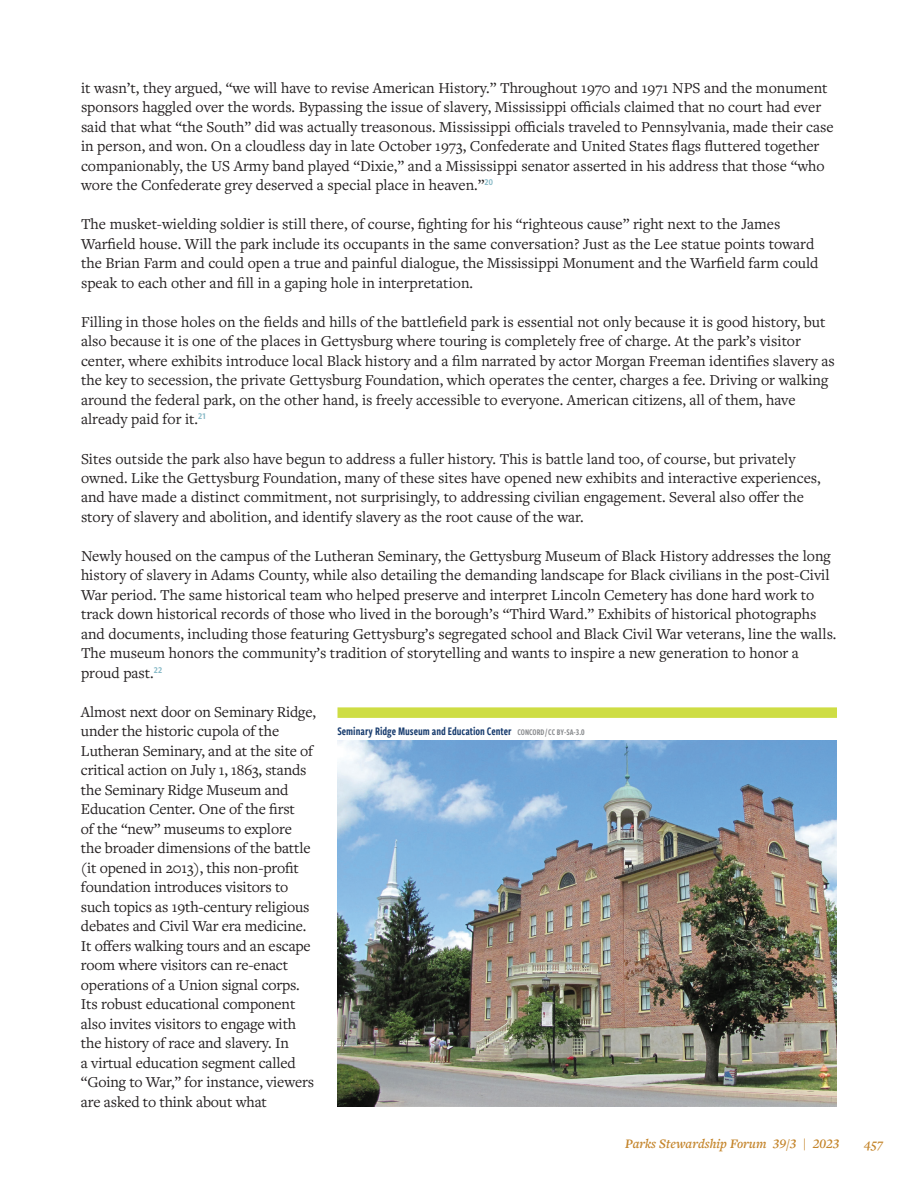
<style>
.page{position:relative;width:918px;height:1188px;background:#fff}
.page>*{position:absolute;margin:0;border:0;box-sizing:border-box;transform-origin:0 0}
.t1{font:15.75px/19.5px "Freight Text Pro";color:#231f20}
.t2{font:italic 600 13.5px "Freight Text Pro";color:#c4842a}
.t3{font:12px "Freight Sans Cmp Pro Semi";color:#183c6e}
.s1{font-size:9px;color:#898b8e}
</style>
<div class="page">
<img style="left:338px;top:741px;width:499px;height:366px">
<div style="left:338px;top:707px;width:499px;height:11px;background:#cedd44"></div>
<p class="t1" style="left:81px;top:78px;width:754px">it wasn’t, they argued, “we will have to revise American History.” Throughout 1970 and 1971 NPS and the monument sponsors haggled over the words. Bypassing the issue of slavery, Mississippi officials claimed that no court had ever said that what “the South” did was actually treasonous. Mississippi officials traveled to Pennsylvania, made their case in person, and won. On a cloudless day in late October 1973, Confederate and United States flags fluttered together companionably, the US Army band played “Dixie,” and a Mississippi senator asserted in his address that those “who wore the Confederate grey deserved a special place in heaven.”<sup>20</sup></p>
<p class="t1" style="left:81px;top:214px;width:739px">The musket-wielding soldier is still there, of course, fighting for his “righteous cause” right next to the James Warfield house. Will the park include its occupants in the same conversation? Just as the Lee statue points toward the Brian Farm and could open a true and painful dialogue, the Mississippi Monument and the Warfield farm could speak to each other and fill in a gaping hole in interpretation.</p>
<p class="t1" style="left:81px;top:312px;width:755px">Filling in those holes on the fields and hills of the battlefield park is essential not only because it is good history, but also because it is one of the places in Gettysburg where touring is completely free of charge. At the park’s visitor center, where exhibits introduce local Black history and a film narrated by actor Morgan Freeman identifies slavery as the key to secession, the private Gettysburg Foundation, which operates the center, charges a fee. Driving or walking around the federal park, on the other hand, is freely accessible to everyone. American citizens, all of them, have already paid for it.<sup>21</sup></p>
<p class="t1" style="left:81px;top:448px;width:741px">Sites outside the park also have begun to address a fuller history. This is battle land too, of course, but privately owned. Like the Gettysburg Foundation, many of these sites have opened new exhibits and interactive experiences, and have made a distinct commitment, not surprisingly, to addressing civilian engagement. Several also offer the story of slavery and abolition, and identify slavery as the root cause of the war.</p>
<p class="t1" style="left:81px;top:546px;width:757px">Newly housed on the campus of the Lutheran Seminary, the Gettysburg Museum of Black History addresses the long history of slavery in Adams County, while also detailing the demanding landscape for Black civilians in the post-Civil War period. The same historical team who helped preserve and interpret Lincoln Cemetery has done hard work to track down historical records of those who lived in the borough’s “Third Ward.” Exhibits of historical photographs and documents, including those featuring Gettysburg’s segregated school and Black Civil War veterans, line the walls.<br>The museum honors the community’s tradition of storytelling and wants to inspire a new generation to honor a proud past.<sup>22</sup></p>
<p class="t1" style="left:81px;top:702px;width:236px">Almost next door on Seminary Ridge, under the historic cupola of the Lutheran Seminary, and at the site of critical action on July 1, 1863, stands the Seminary Ridge Museum and Education Center. One of the first<br>of the “new” museums to explore the broader dimensions of the battle (it opened in 2013), this non-profit foundation introduces visitors to such topics as 19th-century religious debates and Civil War era medicine.<br>It offers walking tours and an escape room where visitors can re-enact operations of a Union signal corps.<br>Its robust educational component also invites visitors to engage with the history of race and slavery. In<br>a virtual education segment called “Going to War,” for instance, viewers are asked to think about what</p>
<p class="t3" style="left:338px;top:723px;width:249px">Seminary Ridge Museum and Education Center <span class="s1">CONCORD / CC BY-SA-3.0</span></p>
<p class="t2" style="left:625px;top:1134px;width:216px">Parks Stewardship Forum 39/3 | 2023</p>
<p class="t2" style="left:864px;top:1134px;width:21px">457</p>
</div>
